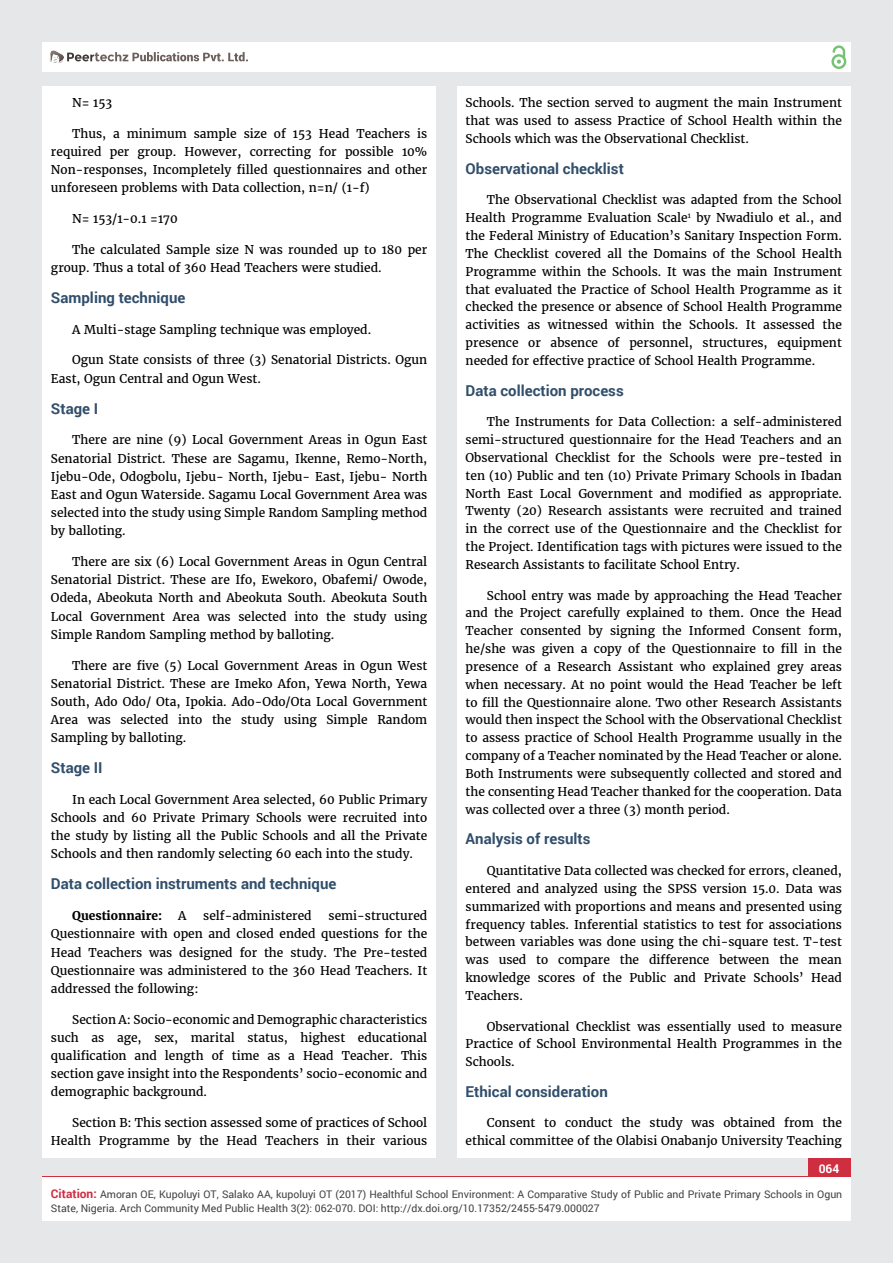
<style>
.page{position:relative;width:893px;height:1263px;background:#e6e7e8}
.page>*{position:absolute;margin:0;border:0;box-sizing:border-box;transform-origin:0 0}
.t1{font:700 15px "Roboto";color:#314e6b}
.t2{font:12px/17.9px "Merriweather";color:#000;text-align:justify}
.t3{font:700 12px "Merriweather";color:#000}
.t4{font:700 12px "Roboto";color:#fff}
.t5{font:10.5px/13.5px "Roboto";color:#414042}
.s1{font-weight:700;font-size:12px;color:#cf2e41}
</style>
<div class="page">
<div style="left:42px;top:43px;width:808px;height:29px;background:#fff"></div>
<div style="left:831px;top:54px;width:15px;height:15px;border:2px solid #74c273;border-radius:50%"></div>
<svg style="left:831px;top:45px;width:15px;height:19px"></svg>
<div style="left:808px;top:1157px;width:42px;height:43px;background:#cf2e41"></div>
<svg style="left:49px;top:50px;width:199px;height:14px"></svg>
<div style="left:42px;top:1177px;width:809px;height:43px;background:#fff"></div>
<div style="left:42px;top:87px;width:394px;height:1071px;background:#fff"></div>
<div style="left:457px;top:87px;width:393px;height:1071px;background:#fff"></div>
<p class="t2" style="left:72px;top:94px;width:42px">N= 153</p>
<p class="t2" style="left:51px;top:125px;width:378px;text-indent:21px">Thus, a minimum sample size of 153 Head Teachers is required per group. However, correcting for possible 10% Non-responses, Incompletely filled questionnaires and other unforeseen problems with Data collection, n=n/ (1-f)</p>
<p class="t2" style="left:72px;top:210px;width:107px">N= 153/1-0.1 =170</p>
<p class="t2" style="left:51px;top:240px;width:378px;text-indent:21px">The calculated Sample size N was rounded up to 180 per group. Thus a total of 360 Head Teachers were studied.</p>
<p class="t1" style="left:51px;top:287px;width:136px">Sampling technique</p>
<p class="t2" style="left:72px;top:320px;width:300px">A Multi-stage Sampling technique was employed.</p>
<p class="t2" style="left:51px;top:351px;width:378px;text-indent:21px">Ogun State consists of three (3) Senatorial Districts. Ogun<br>East, Ogun Central and Ogun West.</p>
<p class="t1" style="left:51px;top:398px;width:49px">Stage I</p>
<p class="t2" style="left:51px;top:431px;width:378px;text-indent:21px">There are nine (9) Local Government Areas in Ogun East Senatorial District. These are Sagamu, Ikenne, Remo-North, Ijebu-Ode, Odogbolu, Ijebu- North, Ijebu- East, Ijebu- North East and Ogun Waterside. Sagamu Local Government Area was selected into the study using Simple Random Sampling method by balloting.</p>
<p class="t2" style="left:51px;top:553px;width:378px;text-indent:21px">There are six (6) Local Government Areas in Ogun Central Senatorial District. These are Ifo, Ewekoro, Obafemi/ Owode, Odeda, Abeokuta North and Abeokuta South. Abeokuta South Local Government Area was selected into the study using Simple Random Sampling method by balloting.</p>
<p class="t2" style="left:51px;top:656px;width:378px;text-indent:21px">There are five (5) Local Government Areas in Ogun West Senatorial District. These are Imeko Afon, Yewa North, Yewa South, Ado Odo/ Ota, Ipokia. Ado-Odo/Ota Local Government Area was selected into the study using Simple Random Sampling by balloting.</p>
<p class="t1" style="left:51px;top:757px;width:53px">Stage II</p>
<p class="t2" style="left:51px;top:791px;width:378px;text-indent:21px">In each Local Government Area selected, 60 Public Primary Schools and 60 Private Primary Schools were recruited into the study by listing all the Public Schools and all the Private Schools and then randomly selecting 60 each into the study.</p>
<p class="t1" style="left:51px;top:874px;width:287px">Data collection instruments and technique</p>
<p class="t3" style="left:72px;top:908px;width:91px">Questionnaire:</p>
<p class="t2" style="left:178px;top:907px;width:10px">A</p>
<p class="t2" style="left:203px;top:907px;width:110px">self-administered</p>
<p class="t2" style="left:51px;top:907px;width:378px;text-indent:278px">semi-structured Questionnaire with open and closed ended questions for the Head Teachers was designed for the study. The Pre-tested Questionnaire was administered to the 360 Head Teachers. It addressed the following:</p>
<p class="t2" style="left:51px;top:1010px;width:378px;text-indent:21px">Section A: Socio-economic and Demographic characteristics such as age, sex, marital status, highest educational qualification and length of time as a Head Teacher. This section gave insight into the Respondents’ socio-economic and demographic background.</p>
<p class="t2" style="left:51px;top:1114px;width:378px;text-align:right">Section B: This section assessed some of practices of School<br>Health Programme by the Head Teachers in their various</p>
<p class="t2" style="left:466px;top:94px;width:378px">Schools. The section served to augment the main Instrument that was used to assess Practice of School Health within the Schools which was the Observational Checklist.</p>
<p class="t1" style="left:466px;top:158px;width:160px">Observational checklist</p>
<p class="t2" style="left:466px;top:191px;width:378px;text-indent:21px">The Observational Checklist was adapted from the School Health Programme Evaluation Scale<sup>1</sup> by Nwadiulo et al., and the Federal Ministry of Education’s Sanitary Inspection Form.<br>The Checklist covered all the Domains of the School Health Programme within the Schools. It was the main Instrument that evaluated the Practice of School Health Programme as it checked the presence or absence of School Health Programme activities as witnessed within the Schools. It assessed the presence or absence of personnel, structures, equipment needed for effective practice of School Health Programme.</p>
<p class="t1" style="left:466px;top:380px;width:160px">Data collection process</p>
<p class="t2" style="left:466px;top:413px;width:378px;text-indent:21px">The Instruments for Data Collection: a self-administered semi-structured questionnaire for the Head Teachers and an Observational Checklist for the Schools were pre-tested in ten (10) Public and ten (10) Private Primary Schools in Ibadan North East Local Government and modified as appropriate.<br>Twenty (20) Research assistants were recruited and trained in the correct use of the Questionnaire and the Checklist for the Project. Identification tags with pictures were issued to the Research Assistants to facilitate School Entry.</p>
<p class="t2" style="left:466px;top:586px;width:378px;text-indent:21px">School entry was made by approaching the Head Teacher and the Project carefully explained to them. Once the Head Teacher consented by signing the Informed Consent form, he/she was given a copy of the Questionnaire to fill in the presence of a Research Assistant who explained grey areas when necessary. At no point would the Head Teacher be left to fill the Questionnaire alone. Two other Research Assistants would then inspect the School with the Observational Checklist to assess practice of School Health Programme usually in the company of a Teacher nominated by the Head Teacher or alone.<br>Both Instruments were subsequently collected and stored and the consenting Head Teacher thanked for the cooperation. Data was collected over a three (3) month period.</p>
<p class="t1" style="left:466px;top:829px;width:126px">Analysis of results</p>
<p class="t2" style="left:466px;top:862px;width:378px;text-indent:21px">Quantitative Data collected was checked for errors, cleaned, entered and analyzed using the SPSS version 15.0. Data was summarized with proportions and means and presented using frequency tables. Inferential statistics to test for associations between variables was done using the chi-square test. T-test was used to compare the difference between the mean knowledge scores of the Public and Private Schools’ Head Teachers.</p>
<p class="t2" style="left:466px;top:1017px;width:378px;text-indent:21px">Observational Checklist was essentially used to measure Practice of School Environmental Health Programmes in the Schools.</p>
<p class="t1" style="left:466px;top:1081px;width:144px">Ethical consideration</p>
<p class="t2" style="left:466px;top:1114px;width:378px;text-align:right">Consent to conduct the study was obtained from the ethical committee of the Olabisi Onabanjo University Teaching</p>
<p class="t4" style="left:819px;top:1161px;width:22px">064</p>
<p class="t5" style="left:51px;top:1188px;width:793px"><span class="s1">Citation:</span> Amoran OE, Kupoluyi OT, Salako AA, kupoluyi OT (2017) Healthful School Environment: A Comparative Study of Public and Private Primary Schools in Ogun<br>State, Nigeria. Arch Community Med Public Health 3(2): 062-070. DOI: http://dx.doi.org/10.17352/2455-5479.000027</p>
</div>
